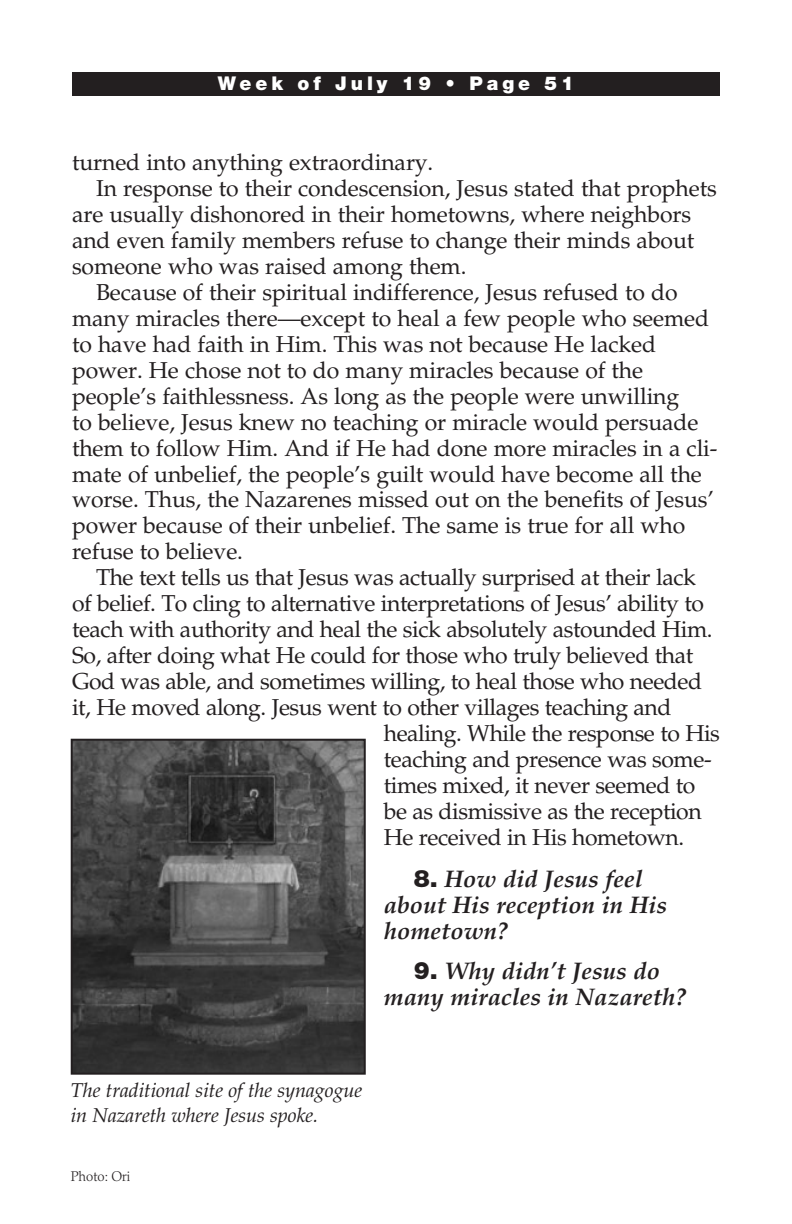
<style>
.page{position:relative;width:792px;height:1224px;background:#fff}
.page>*{position:absolute;margin:0;border:0;box-sizing:border-box;transform-origin:0 0}
.t1{font:italic 700 24px/26px "Palatino LT Std";color:#231f20}
.t2{font:23px "Palatino LT Std";letter-spacing:-.005em;color:#231f20}
.t3{font:italic 20px/25px "Palatino LT Std";letter-spacing:-.005em;color:#231f20}
.t4{font:900 19px "Helvetica Neue LT Std";letter-spacing:.21em;color:#fff}
.t5{font:300 14px "Palatino LT Std";color:#231f20;scale:.95 1}
.s1{font-family:"Helvetica Neue LT Std";font-weight:900;font-style:normal}
</style>
<div class="page">
<div style="left:72px;top:72px;width:648px;height:23px;background:#231f20"></div>
<img style="left:74px;top:742px;width:289px;height:330px">
<div style="left:71px;top:739px;width:295px;height:336px;border:2px solid #231f20"></div>
<p class="t4" style="left:218px;top:72px;width:358px">Week of July 19 • Page 51</p>
<p class="t2" style="left:72px;top:148px;width:363px">turned into anything extraordinary.</p>
<p class="t2" style="left:96px;top:174px;width:622px">In response to their condescension, Jesus stated that prophets</p>
<p class="t2" style="left:72px;top:200px;width:621px">are usually dishonored in their hometowns, where neighbors</p>
<p class="t2" style="left:72px;top:226px;width:624px">and even family members refuse to change their minds about</p>
<p class="t2" style="left:72px;top:252px;width:396px">someone who was raised among them.</p>
<p class="t2" style="left:96px;top:278px;width:583px">Because of their spiritual indifference, Jesus refused to do</p>
<p class="t2" style="left:72px;top:304px;width:639px">many miracles there—except to heal a few people who seemed</p>
<p class="t2" style="left:72px;top:330px;width:586px">to have had faith in Him. This was not because He lacked</p>
<p class="t2" style="left:72px;top:356px;width:573px">power. He chose not to do many miracles because of the</p>
<p class="t2" style="left:72px;top:382px;width:609px">people’s faithlessness. As long as the people were unwilling</p>
<p class="t2" style="left:72px;top:408px;width:628px">to believe, Jesus knew no teaching or miracle would persuade</p>
<p class="t2" style="left:72px;top:434px;width:647px">them to follow Him. And if He had done more miracles in a cli-</p>
<p class="t2" style="left:72px;top:460px;width:631px">mate of unbelief, the people’s guilt would have become all the</p>
<p class="t2" style="left:72px;top:486px;width:643px">worse. Thus, the Nazarenes missed out on the benefits of Jesus’</p>
<p class="t2" style="left:72px;top:512px;width:615px">power because of their unbelief. The same is true for all who</p>
<p class="t2" style="left:72px;top:538px;width:173px">refuse to believe.</p>
<p class="t2" style="left:96px;top:564px;width:601px">The text tells us that Jesus was actually surprised at their lack</p>
<p class="t2" style="left:72px;top:590px;width:633px">of belief. To cling to alternative interpretations of Jesus’ ability to</p>
<p class="t2" style="left:72px;top:616px;width:642px">teach with authority and heal the sick absolutely astounded Him.</p>
<p class="t2" style="left:72px;top:642px;width:623px">So, after doing what He could for those who truly believed that</p>
<p class="t2" style="left:72px;top:668px;width:632px">God was able, and sometimes willing, to heal those who needed</p>
<p class="t2" style="left:72px;top:694px;width:601px">it, He moved along. Jesus went to other villages teaching and</p>
<p class="t2" style="left:384px;top:720px;width:338px">healing. While the response to His</p>
<p class="t2" style="left:384px;top:746px;width:329px">teaching and presence was some-</p>
<p class="t2" style="left:384px;top:772px;width:313px">times mixed, it never seemed to</p>
<p class="t2" style="left:384px;top:798px;width:320px">be as dismissive as the reception</p>
<p class="t2" style="left:384px;top:824px;width:302px">He received in His hometown.</p>
<p class="t1" style="left:384px;top:866px;width:285px;text-indent:30px"><span class="s1">8.</span> How did Jesus feel about His reception in His hometown?</p>
<p class="t1" style="left:384px;top:958px;width:304px;text-align:center"><span class="s1">9.</span> Why didn’t Jesus do many miracles in Nazareth?</p>
<p class="t3" style="left:71px;top:1078px;width:293px">The traditional site of the synagogue in Nazareth where Jesus spoke.</p>
<p class="t5" style="left:71px;top:1168px;width:64px">Photo: Ori</p>
</div>
